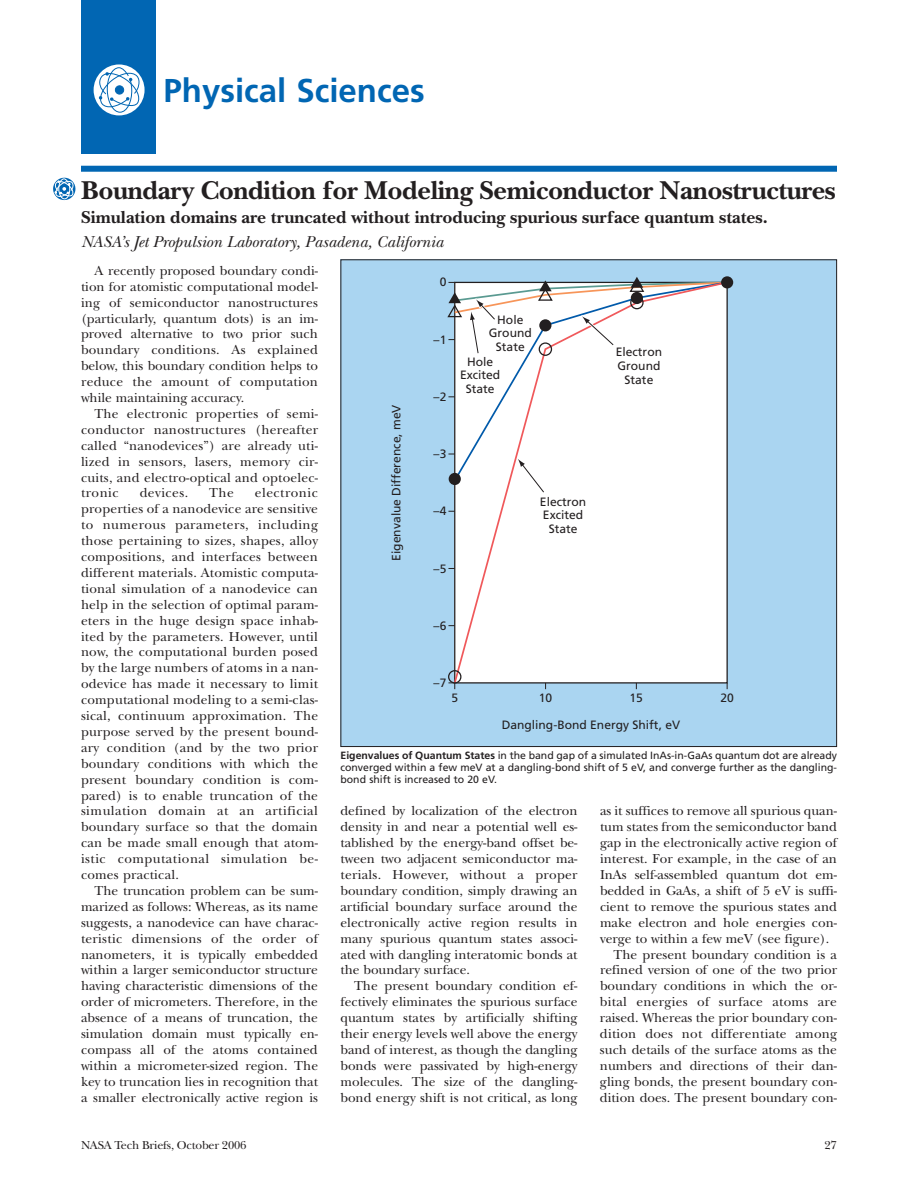
<style>
.page{position:relative;width:918px;height:1188px;background:#fff}
.page>*{position:absolute;margin:0;border:0;box-sizing:border-box;transform-origin:0 0}
.t1{font:700 33px "Frutiger";color:#0166b3}
.t2{font:700 27px "New Baskerville";letter-spacing:-.015em;color:#231f20}
.t3{font:700 18px "New Baskerville";color:#231f20}
.t4{font:italic 16.5px "New Baskerville";color:#231f20}
.t5{font:13.5px/15.9px "New Baskerville";color:#231f20;text-align:justify}
.t6{font:13.5px "New Baskerville";letter-spacing:.02em;color:#231f20}
.t7{font:13.5px "New Baskerville";letter-spacing:.035em;color:#231f20}
.t8{font:12px/13.8px "Frutiger";color:#231f20;text-align:center}
.t9{font:12px "New Baskerville";letter-spacing:-.015em;color:#231f20}
.t10{font:10.5px/12px "Frutiger";color:#231f20;text-align:justify}
.s1{font-weight:700}
</style>
<div class="page">
<div style="left:81px;top:0;width:75px;height:153px;background:#0166b3"></div>
<svg style="left:94px;top:64px;width:51px;height:51px"></svg>
<svg style="left:97px;top:67px;width:45px;height:46px;background:#b4d2e8"></svg>
<div style="left:81px;top:166px;width:756px;height:6px;background:#0166b3"></div>
<div style="left:341px;top:260px;width:496px;height:487px;background:#aad5f1"></div>
<div style="left:453px;top:356px;width:275px;height:329px;background:#fff"></div>
<div style="left:448px;top:670px;width:13px;height:14px;border:1px solid #231f20;border-radius:50%"></div>
<div style="left:449px;top:473px;width:12px;height:12px;background:#231f20;border-radius:50%"></div>
<div style="left:721px;top:276px;width:12px;height:12px;background:#231f20;border-radius:50%"></div>
<svg style="left:447px;top:277px;width:282px;height:79px;background:#e4e5e8"></svg>
<svg style="left:516px;top:457px;width:31px;height:39px"></svg>
<svg style="left:53px;top:178px;width:22px;height:22px"></svg>
<h1 class="t1" style="left:164px;top:77px;width:263px">Physical Sciences</h1>
<h2 class="t2" style="left:81px;top:181px;width:756px">Boundary Condition for Modeling Semiconductor Nanostructures</h2>
<h3 class="t3" style="left:81px;top:211px;width:688px">Simulation domains are truncated without introducing spurious surface quantum states.</h3>
<p class="t4" style="left:81px;top:236px;width:364px">NASA’s Jet Propulsion Laboratory, Pasadena, California</p>
<p class="t5" style="left:81px;top:264px;width:239px;text-indent:14px">A recently proposed boundary condi&shy;tion for atomistic computational model&shy;ing of semiconductor nanostructures (particularly, quantum dots) is an im&shy;proved alternative to two prior such boundary conditions. As explained below, this boundary condition helps to reduce the amount of computation while maintaining accuracy.</p>
<p class="t5" style="left:81px;top:407px;width:239px;text-indent:14px">The electronic properties of semi&shy;conductor nanostructures (hereafter called “nanodevices”) are already uti&shy;lized in sensors, lasers, memory cir&shy;cuits, and electro-optical and optoelec&shy;tronic</p>
<p class="t5" style="left:81px;top:487px;width:239px;text-indent:174px">electronic properties of a nanodevice are sensitive to numerous parameters, including those pertaining to sizes, shapes, alloy compositions, and interfaces between different materials. Atomistic computa&shy;tional simulation of a nanodevice can help in the selection of optimal param&shy;eters in the huge design space inhab&shy;ited by the parameters. However, until now, the computational burden posed by the large numbers of atoms in a nan&shy;odevice has made it necessary to limit computational modeling to a semi-clas&shy;sical, continuum approximation. The purpose served by the present bound&shy;ary condition (and by the two prior boundary conditions with which the present boundary condition is com&shy;pared) is to enable truncation of the simulation domain at an artificial boundary surface so that the domain can be made small enough that atom&shy;istic computational simulation be&shy;comes practical.</p>
<p class="t5" style="left:81px;top:884px;width:239px;text-indent:14px">The truncation problem can be sum&shy;marized as follows: Whereas, as its name suggests, a nanodevice can have charac&shy;teristic dimensions of the order of nanometers, it is typically embedded within a larger semiconductor structure having characteristic dimensions of the order of micrometers. Therefore, in the absence of a means of truncation, the simulation domain must typically en&shy;compass all of the atoms contained within a micrometer-sized region. The key to truncation lies in recognition that a smaller electronically active region is</p>
<p class="t7" style="left:140px;top:488px;width:50px">devices.</p>
<p class="t5" style="left:209px;top:487px;width:26px">The</p>
<p class="t8" style="left:390px;top:561px;width:158px;rotate:-90deg">Eigenvalue Difference meV</p>
<p class="t8" style="left:440px;top:276px;width:8px">0</p>
<p class="t8" style="left:434px;top:334px;width:14px">–1</p>
<p class="t8" style="left:434px;top:391px;width:14px">–2</p>
<p class="t8" style="left:497px;top:314px;width:28px">Hole</p>
<p class="t8" style="left:489px;top:327px;width:44px">Ground</p>
<p class="t8" style="left:496px;top:341px;width:30px">State</p>
<p class="t8" style="left:467px;top:355px;width:28px">Hole</p>
<p class="t8" style="left:460px;top:369px;width:42px">Excited</p>
<p class="t8" style="left:466px;top:383px;width:30px">State</p>
<p class="t8" style="left:434px;top:448px;width:14px">–3</p>
<p class="t8" style="left:434px;top:505px;width:14px">–4</p>
<p class="t8" style="left:434px;top:562px;width:14px">–5</p>
<p class="t8" style="left:434px;top:620px;width:14px">–6</p>
<p class="t8" style="left:540px;top:496px;width:48px">Electron<br>Excited<br>State</p>
<p class="t8" style="left:434px;top:677px;width:14px">–7</p>
<p class="t8" style="left:616px;top:346px;width:48px">Electron<br>Ground<br>State</p>
<p class="t8" style="left:451px;top:692px;width:8px">5</p>
<p class="t8" style="left:539px;top:692px;width:15px">10</p>
<p class="t8" style="left:630px;top:692px;width:15px">15</p>
<p class="t8" style="left:720px;top:692px;width:15px">20</p>
<p class="t8" style="left:502px;top:719px;width:180px">Dangling-Bond Energy Shift, eV</p>
<p class="t10" style="left:340px;top:750px;width:498px"><span class="s1">Eigenvalues of Quantum States</span> in the band gap of a simulated InAs-in-GaAs quantum dot are already converged within a few meV at a dangling-bond shift of 5 eV, and converge further as the dangling&shy;bond shift is increased to 20 eV.</p>
<p class="t5" style="left:340px;top:805px;width:239px">defined by localization of the electron density in and near a potential well es&shy;tablished by the energy-band offset be&shy;tween two adjacent semiconductor ma&shy;terials. However, without a proper boundary condition, simply drawing an artificial boundary surface around the electronically active region results in many spurious quantum states associ&shy;ated with dangling interatomic bonds at the boundary surface.</p>
<p class="t5" style="left:340px;top:979px;width:239px;text-indent:14px">The present boundary condition ef&shy;fectively eliminates the spurious surface quantum states by artificially shifting their energy levels well above the energy band of interest, as though the dangling bonds were passivated by high-energy molecules. The size of the dangling&shy;bond energy shift is not critical, as long</p>
<p class="t8" style="left:754px;top:804px;width:43px">2-28-05</p>
<p class="t5" style="left:600px;top:805px;width:239px">as it suffices to remove all spurious quan-</p>
<p class="t5" style="left:600px;top:820px;width:239px">tum states from the semiconductor band</p>
<p class="t5" style="left:600px;top:836px;width:239px">gap in the electronically active region of</p>
<p class="t5" style="left:600px;top:852px;width:239px">interest. For example, in the case of an</p>
<p class="t5" style="left:600px;top:868px;width:239px">InAs self-assembled quantum dot em-</p>
<p class="t5" style="left:600px;top:884px;width:239px">bedded in GaAs, a shift of 5 eV is suffi-</p>
<p class="t5" style="left:600px;top:900px;width:239px">cient to remove the spurious states and</p>
<p class="t5" style="left:600px;top:916px;width:239px">make electron and hole energies con-</p>
<p class="t5" style="left:600px;top:932px;width:231px">verge to within a few meV (see figure).</p>
<p class="t5" style="left:614px;top:948px;width:225px">The present boundary condition is a</p>
<p class="t5" style="left:600px;top:964px;width:239px">refined version of one of the two prior</p>
<p class="t5" style="left:600px;top:979px;width:239px">boundary conditions in which the or-</p>
<p class="t6" style="left:600px;top:997px;width:239px">bital energies of surface atoms are</p>
<p class="t5" style="left:600px;top:1011px;width:239px">raised. Whereas the prior boundary con-</p>
<p class="t5" style="left:600px;top:1027px;width:239px">dition does not differentiate among</p>
<p class="t5" style="left:600px;top:1043px;width:239px">such details of the surface atoms as the</p>
<p class="t5" style="left:600px;top:1059px;width:239px">numbers and directions of their dan-</p>
<p class="t5" style="left:600px;top:1075px;width:239px">gling bonds, the present boundary con-</p>
<p class="t5" style="left:600px;top:1091px;width:239px">dition does. The present boundary con-</p>
<p class="t9" style="left:81px;top:1141px;width:167px">NASA Tech Briefs, October 2006</p>
<p class="t9" style="left:824px;top:1141px;width:14px">27</p>
</div>
